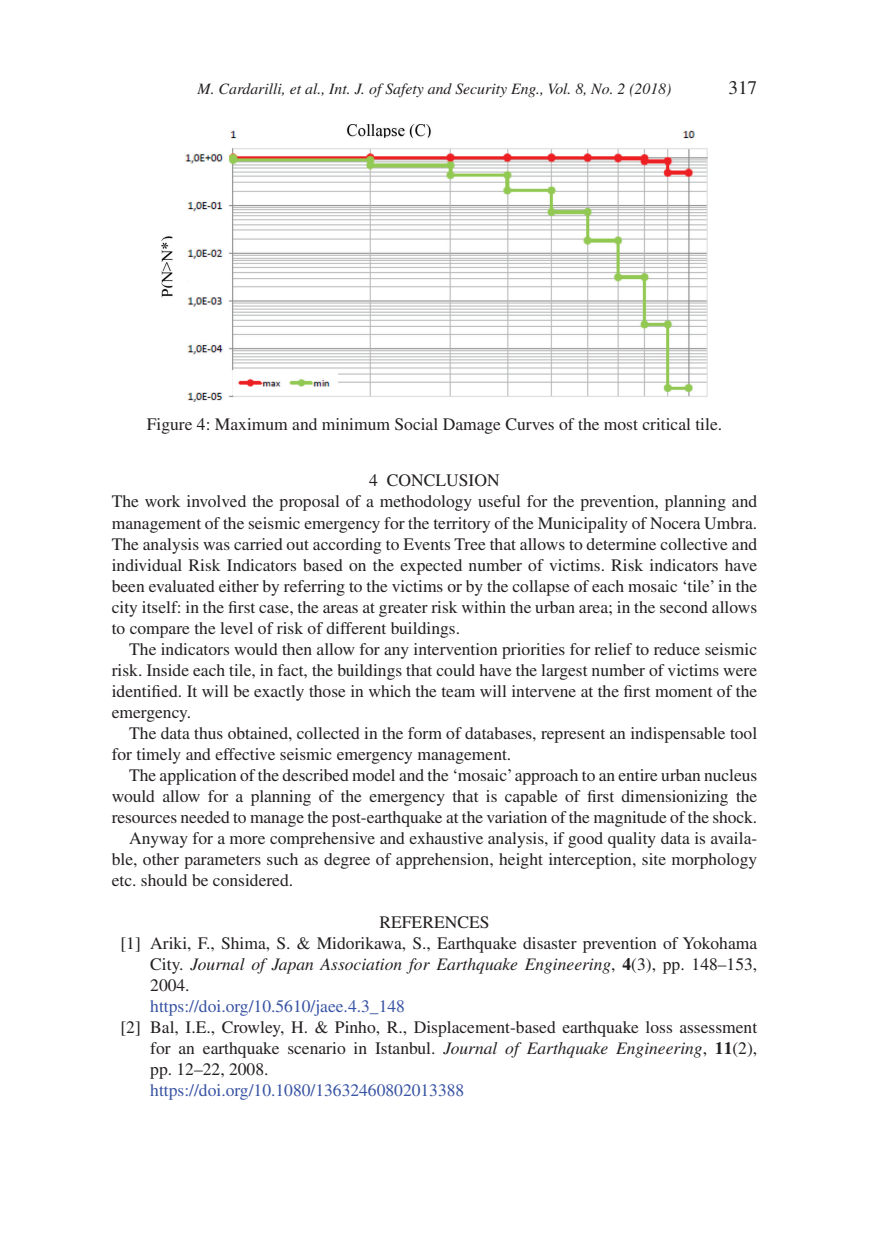
<style>
.page{position:relative;width:869px;height:1241px;background:#fff}
.page>*{position:absolute;margin:0;border:0;box-sizing:border-box;transform-origin:0 0}
.t1{font:19.25px "Times";color:#231f20}
.TXT{font:17.5px/21px "Times";color:#231f20;text-align:justify}
.TXI{font:17.5px/21px "Times";color:#231f20;text-align:justify}
.Ref_No_number{font:17.5px "Times";color:#3853a3}
.H1_-_no_num{font:17.5px "Times";color:#231f20}
.t2{font:italic 15.75px "Times";color:#231f20}
.s1{font-style:italic}
.s2{font-weight:700}
</style>
<div class="page">
<img style="left:161px;top:124px;width:546px;height:278px">
<p class="t2" style="left:197px;top:80px;width:475px">M. Cardarilli, et al., Int. J. of Safety and Security Eng., Vol. 8, No. 2 (2018)</p>
<p class="t1" style="left:728px;top:76px;width:30px">317</p>
<p class="TXT" style="left:147px;top:413px;width:576px">Figure 4: Maximum and minimum Social Damage Curves of the most critical tile.</p>
<p class="TXT" style="left:369px;top:470px;width:132px">4 CONCLUSION</p>
<p class="TXT" style="left:112px;top:491px;width:646px">The work involved the proposal of a methodology useful for the prevention, planning and management of the seismic emergency for the territory of the Municipality of Nocera Umbra.<br>The analysis was carried out according to Events Tree that allows to determine collective and individual Risk Indicators based on the expected number of victims. Risk indicators have been evaluated either by referring to the victims or by the collapse of each mosaic ‘tile’ in the city itself: in the first case, the areas at greater risk within the urban area; in the second allows to compare the level of risk of different buildings.</p>
<p class="TXI" style="left:112px;top:638px;width:646px;text-indent:18px">The indicators would then allow for any intervention priorities for relief to reduce seismic risk. Inside each tile, in fact, the buildings that could have the largest number of victims were identified. It will be exactly those in which the team will intervene at the first moment of the emergency.</p>
<p class="TXI" style="left:112px;top:722px;width:646px;text-indent:18px">The data thus obtained, collected in the form of databases, represent an indispensable tool for timely and effective seismic emergency management.</p>
<p class="TXI" style="left:112px;top:764px;width:646px;text-indent:18px">The application of the described model and the ‘mosaic’ approach to an entire urban nucleus would allow for a planning of the emergency that is capable of first dimensionizing the resources needed to manage the post-earthquake at the variation of the magnitude of the shock.</p>
<p class="TXI" style="left:112px;top:827px;width:646px;text-indent:18px">Anyway for a more comprehensive and exhaustive analysis, if good quality data is availa&shy;ble, other parameters such as degree of apprehension, height interception, site morphology etc. should be considered.</p>
<p class="H1_-_no_num" style="left:379px;top:911px;width:111px">REFERENCES</p>
<p class="TXT" style="left:150px;top:932px;width:608px;text-indent:-30px">[1] Ariki, F., Shima, S. &amp; Midorikawa, S., Earthquake disaster prevention of Yokohama City. <span class="s1">Journal of Japan Association for Earthquake Engineering</span>, <span class="s2">4</span>(3), pp. 148–153, 2004.</p>
<p class="Ref_No_number" style="left:150px;top:995px;width:256px">https://doi.org/10.5610/jaee.4.3_148</p>
<p class="TXT" style="left:150px;top:1016px;width:608px;text-indent:-30px">[2] Bal, I.E., Crowley, H. &amp; Pinho, R., Displacement-based earthquake loss assessment for an earthquake scenario in Istanbul. <span class="s1">Journal of Earthquake Engineering</span>, <span class="s2">11</span>(2), pp. 12–22, 2008.</p>
<p class="Ref_No_number" style="left:150px;top:1079px;width:315px">https://doi.org/10.1080/13632460802013388</p>
</div>
